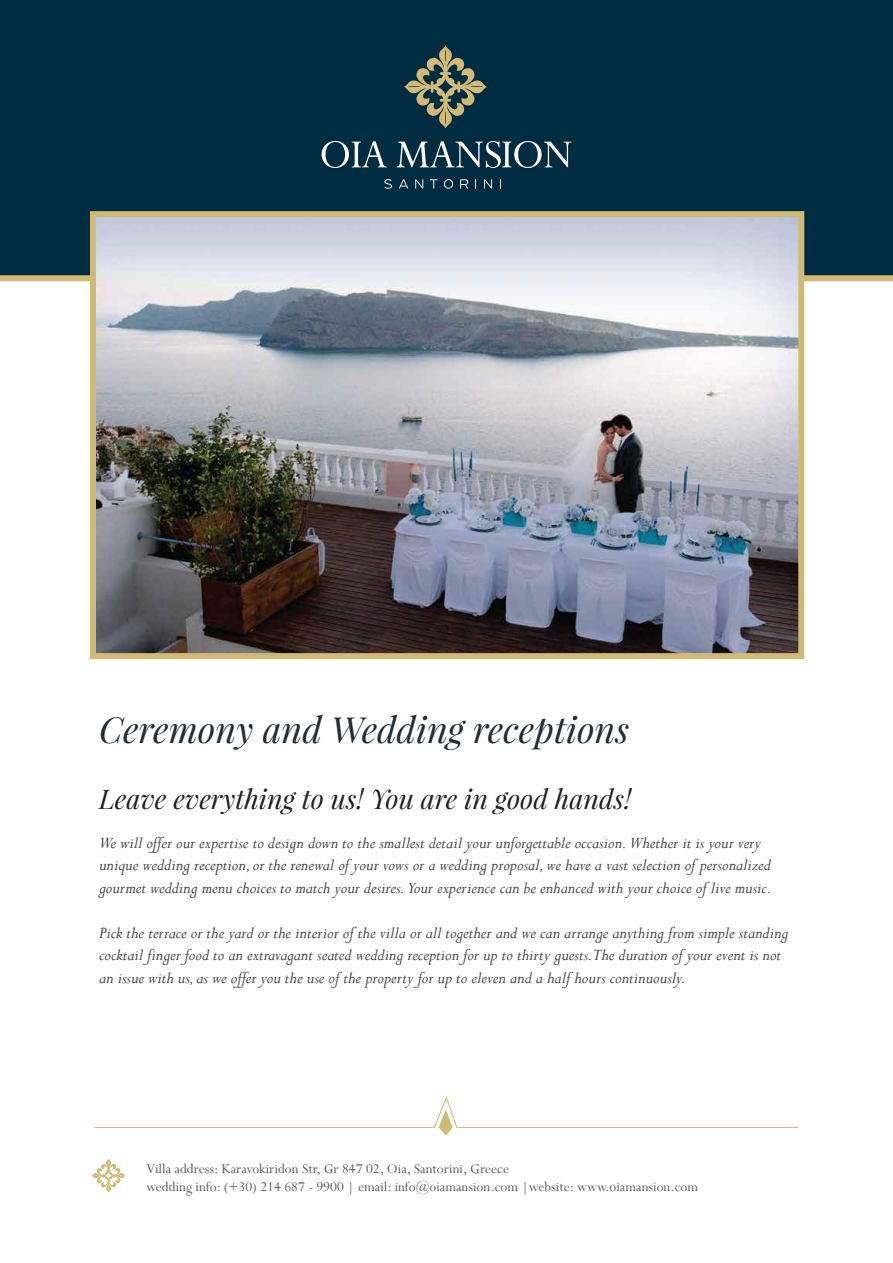
<style>
.page{position:relative;width:893px;height:1263px;background:#fff}
.page>*{position:absolute;margin:0;border:0;box-sizing:border-box;transform-origin:0 0}
.t1{font:italic 36px "Playfair Display";color:#222c33}
.t2{font:italic 27px "Playfair Display";color:#231f20}
.t3{font:italic 18px/22.5px "Perpetua";color:#414042}
.t4{font:15px/18px "Perpetua";color:#58595b}
</style>
<div class="page">
<div style="left:0;top:0;width:893px;height:278px;background:#002c41"></div>
<svg style="left:92px;top:1159px;width:33px;height:33px"></svg>
<svg style="left:94px;top:1096px;width:705px;height:40px"></svg>
<div style="left:0;top:275px;width:893px;height:6px;background:#d0ba76"></div>
<img style="left:97px;top:218px;width:700px;height:434px">
<svg style="left:322px;top:141px;width:65px;height:27px"></svg>
<svg style="left:397px;top:141px;width:174px;height:27px"></svg>
<svg style="left:384px;top:179px;width:8px;height:10px"></svg>
<svg style="left:399px;top:179px;width:9px;height:10px"></svg>
<svg style="left:415px;top:179px;width:8px;height:10px"></svg>
<svg style="left:430px;top:179px;width:7px;height:10px"></svg>
<svg style="left:444px;top:179px;width:9px;height:10px"></svg>
<svg style="left:460px;top:179px;width:8px;height:10px"></svg>
<svg style="left:484px;top:179px;width:8px;height:10px"></svg>
<svg style="left:404px;top:45px;width:83px;height:83px"></svg>
<div style="left:90px;top:211px;width:714px;height:448px;border:6px solid #d0ba76"></div>
<h1 class="t1" style="left:99px;top:706px;width:532px">Ceremony and Wedding receptions</h1>
<h2 class="t2" style="left:99px;top:781px;width:534px">Leave everything to us! You are in good hands!</h2>
<p class="t3" style="left:99px;top:830px;width:674px">We will offer our expertise to design down to the smallest detail your unforgettable occasion. Whether it is your very unique wedding reception, or the renewal of your vows or a wedding proposal, we have a vast selection of personalized gourmet wedding menu choices to match your desires. Your experience can be enhanced with your choice of live music.</p>
<p class="t3" style="left:99px;top:920px;width:691px">Pick the terrace or the yard or the interior of the villa or all together and we can arrange anything from simple standing cocktail finger food to an extravagant seated wedding reception for up to thirty guests.The duration of your event is not an issue with us, as we offer you the use of the property for up to eleven and a half hours continuously.</p>
<p class="t4" style="left:146px;top:1159px;width:553px">Villa address: Karavokiridon Str, Gr 847 02, Oia, Santorini, Greece<br>wedding info: (+30) 214 687 - 9900 | email: info@oiamansion.com |website: www.oiamansion.com</p>
</div>
